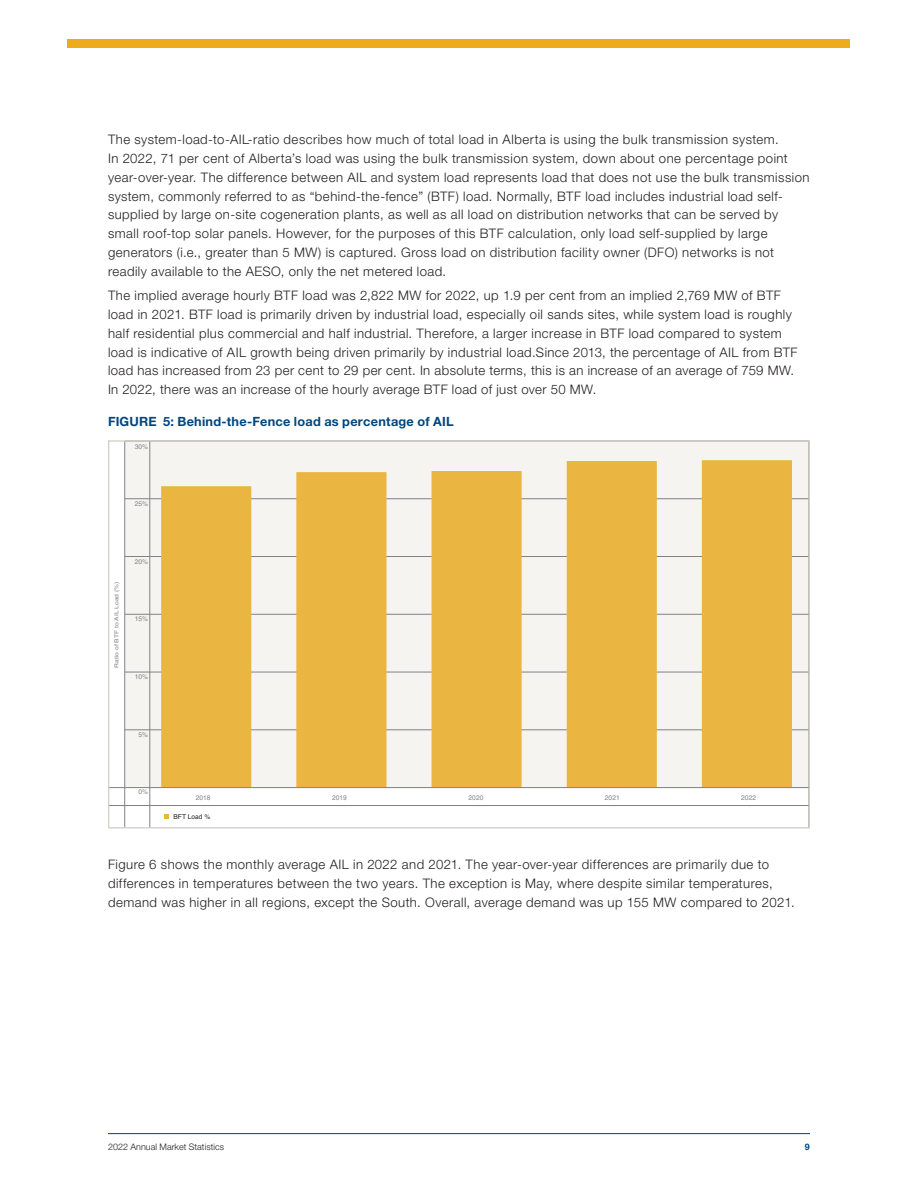
<style>
.page{position:relative;width:918px;height:1188px;background:#fff}
.page>*{position:absolute;margin:0;border:0;box-sizing:border-box;transform-origin:0 0}
.Body_Text{font:300 13.2px/18.8px "Helvetica Neue LT Std";letter-spacing:.035em;color:#231f20}
.t1{font:700 12.75px "Helvetica Neue LT Std";letter-spacing:.02em;color:#00467e}
.t2{font:300 9px "Helvetica Neue LT Std";color:#231f20}
.t3{font:700 9px "Helvetica Neue LT Std";color:#00467e}
.t4{font:6.75px "Helvetica LT Std";color:#808284}
.t5{font:6.75px "Helvetica LT Std";color:#211d1e}
.t6{font:5.55px "Helvetica LT Std";color:#808284;scale:1.21 1}
</style>
<div class="page">
<hr style="left:108px;top:1133px;width:702px;height:1px;background:#00467e">
<div style="left:68px;top:39px;width:782px;height:9px;background:#eeac1d"></div>
<div style="left:125px;top:441px;width:684px;height:347px;background:#f5f4f1"></div>
<hr style="left:125px;top:614px;width:684px;height:1px;background:#808285">
<hr style="left:125px;top:556px;width:684px;height:1px;background:#808285">
<hr style="left:125px;top:672px;width:684px;height:1px;background:#808285">
<hr style="left:125px;top:730px;width:684px;height:1px;background:#808285">
<svg style="left:164px;top:814px;width:5px;height:5px"></svg>
<hr style="left:124px;top:441px;width:1px;height:387px;background:#808285">
<hr style="left:150px;top:441px;width:1px;height:387px;background:#808285">
<hr style="left:109px;top:805px;width:700px;height:1px;background:#808285">
<hr style="left:125px;top:498px;width:684px;height:1px;background:#808285">
<svg style="left:161px;top:460px;width:631px;height:327px;fill:#eab641"></svg>
<hr style="left:109px;top:787px;width:700px;height:1px;background:#808285">
<p class="Body_Text" style="left:108px;top:130px;width:703px">The system-load-to-AIL-ratio describes how much of total load in Alberta is using the bulk transmission system.<br>In 2022, 71 per cent of Alberta’s load was using the bulk transmission system, down about one percentage point year-over-year. The difference between AIL and system load represents load that does not use the bulk transmission system, commonly referred to as “behind-the-fence” (BTF) load. Normally, BTF load includes industrial load self&shy;supplied by large on-site cogeneration plants, as well as all load on distribution networks that can be served by small roof-top solar panels. However, for the purposes of this BTF calculation, only load self-supplied by large generators (i.e., greater than 5 MW) is captured. Gross load on distribution facility owner (DFO) networks is not readily available to the AESO, only the net metered load.</p>
<p class="Body_Text" style="left:108px;top:286px;width:691px">The implied average hourly BTF load was 2,822 MW for 2022, up 1.9 per cent from an implied 2,769 MW of BTF load in 2021. BTF load is primarily driven by industrial load, especially oil sands sites, while system load is roughly half residential plus commercial and half industrial. Therefore, a larger increase in BTF load compared to system load is indicative of AIL growth being driven primarily by industrial load.Since 2013, the percentage of AIL from BTF load has increased from 23 per cent to 29 per cent. In absolute terms, this is an increase of an average of 759 MW.<br>In 2022, there was an increase of the hourly average BTF load of just over 50 MW.</p>
<p class="t1" style="left:108px;top:413px;width:347px">FIGURE 5: Behind-the-Fence load as percentage of AIL</p>
<p class="t4" style="left:135px;top:442px;width:15px">30%</p>
<p class="t4" style="left:135px;top:500px;width:15px">25%</p>
<p class="t6" style="left:113px;top:668px;width:73px;rotate:-90deg">Ratio of BTF to AIL Load (%)</p>
<p class="t4" style="left:135px;top:558px;width:15px">20%</p>
<p class="t4" style="left:135px;top:615px;width:15px">15%</p>
<p class="t4" style="left:135px;top:673px;width:15px">10%</p>
<p class="t4" style="left:138px;top:730px;width:11px">5%</p>
<p class="t4" style="left:138px;top:788px;width:11px">0%</p>
<p class="t4" style="left:196px;top:793px;width:16px">2018</p>
<p class="t4" style="left:332px;top:793px;width:16px">2019</p>
<p class="t4" style="left:469px;top:793px;width:16px">2020</p>
<p class="t4" style="left:605px;top:793px;width:16px">2021</p>
<p class="t4" style="left:741px;top:793px;width:16px">2022</p>
<p class="t5" style="left:173px;top:812px;width:38px">BFT Load %</p>
<p class="Body_Text" style="left:108px;top:855px;width:688px">Figure 6 shows the monthly average AIL in 2022 and 2021. The year-over-year differences are primarily due to differences in temperatures between the two years. The exception is May, where despite similar temperatures, demand was higher in all regions, except the South. Overall, average demand was up 155 MW compared to 2021.</p>
<p class="t2" style="left:108px;top:1141px;width:118px">2022 Annual Market Statistics</p>
<p class="t3" style="left:805px;top:1141px;width:7px">9</p>
</div>
